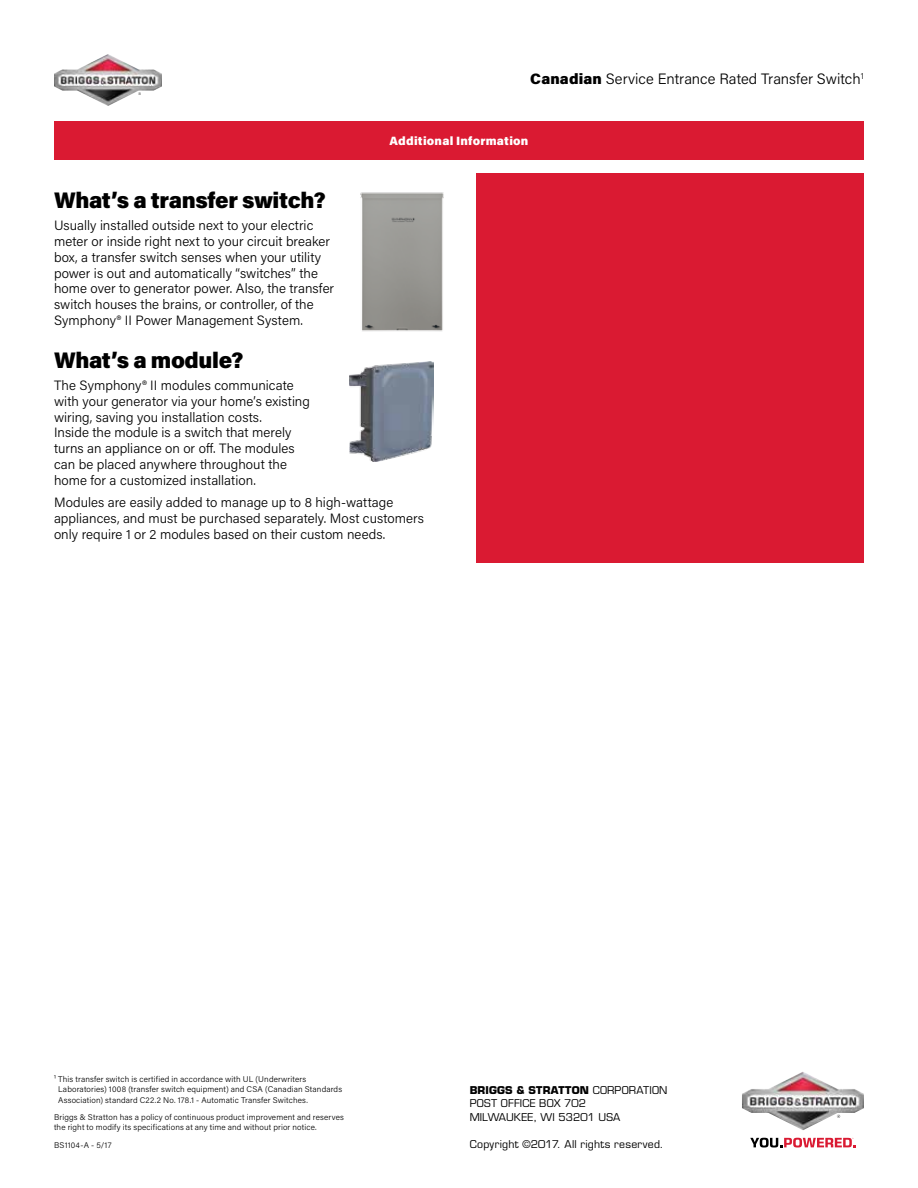
<style>
.page{position:relative;width:918px;height:1188px;background:#fff}
.page>*{position:absolute;margin:0;border:0;box-sizing:border-box;transform-origin:0 0}
.t1{font:900 22.5px "Acumin Pro";letter-spacing:-.02em;color:#000}
.t2{font:300 15px "Acumin Pro";color:#000}
.t3{font:300 13.5px/15.8px "Acumin Pro";letter-spacing:.005em;color:#000}
.t4{font:900 12px "Acumin Pro";letter-spacing:.02em;color:#fff}
.t5{font:10.5px/13.5px "Eurostile LT Std";letter-spacing:.02em;color:#000}
.t6{font:300 8.25px/10.5px "Acumin Pro";letter-spacing:.02em;color:#000}
.s1{font-weight:900}
.s2{font-weight:700}
</style>
<div class="page">
<img style="left:54px;top:54px;width:108px;height:52px">
<img style="left:742px;top:1072px;width:122px;height:58px">
<svg style="left:750px;top:1138px;width:106px;height:10px"></svg>
<div style="left:54px;top:122px;width:810px;height:38px;background:#da1a32"></div>
<div style="left:477px;top:173px;width:387px;height:390px;background:#da1a32"></div>
<img style="left:360px;top:192px;width:84px;height:140px">
<img style="left:349px;top:361px;width:84px;height:100px">
<p class="t2" style="left:530px;top:68px;width:335px"><span class="s1">Canadian</span> Service Entrance Rated Transfer Switch<sup>1</sup></p>
<p class="t4" style="left:390px;top:133px;width:140px">Additional Information</p>
<h1 class="t1" style="left:54px;top:184px;width:273px">What’s a transfer switch?</h1>
<p class="t3" style="left:54px;top:217px;width:282px">Usually installed outside next to your electric meter or inside right next to your circuit breaker box, a transfer switch senses when your utility power is out and automatically “switches” the home over to generator power. Also, the transfer switch houses the brains, or controller, of the Symphony® II Power Management System.</p>
<h1 class="t1" style="left:54px;top:344px;width:191px">What’s a module?</h1>
<p class="t3" style="left:54px;top:377px;width:258px">The Symphony® II modules communicate with your generator via your home’s existing wiring, saving you installation costs.<br>Inside the module is a switch that merely turns an appliance on or off. The modules can be placed anywhere throughout the home for a customized installation.</p>
<p class="t3" style="left:54px;top:494px;width:372px">Modules are easily added to manage up to 8 high-wattage appliances, and must be purchased separately. Most customers only require 1 or 2 modules based on their custom needs.</p>
<p class="t6" style="left:58px;top:1073px;width:286px;text-indent:-4px">¹ This transfer switch is certified in accordance with UL (Underwriters<br>Laboratories) 1008 (transfer switch equipment) and CSA (Canadian Standards<br>Association) standard C22.2 No. 178.1 - Automatic Transfer Switches.</p>
<p class="t6" style="left:54px;top:1111px;width:291px">Briggs &amp; Stratton has a policy of continuous product improvement and reserves the right to modify its specifications at any time and without prior notice.</p>
<p class="t6" style="left:54px;top:1139px;width:59px">BS1104-A - 5/17</p>
<p class="t5" style="left:470px;top:1083px;width:199px"><span class="s2">BRIGGS &amp; STRATTON</span> CORPORATION<br>POST OFFICE BOX 702<br>MILWAUKEE, WI 53201 USA</p>
<p class="t5" style="left:470px;top:1137px;width:195px">Copyright ©2017. All rights reserved.</p>
</div>
